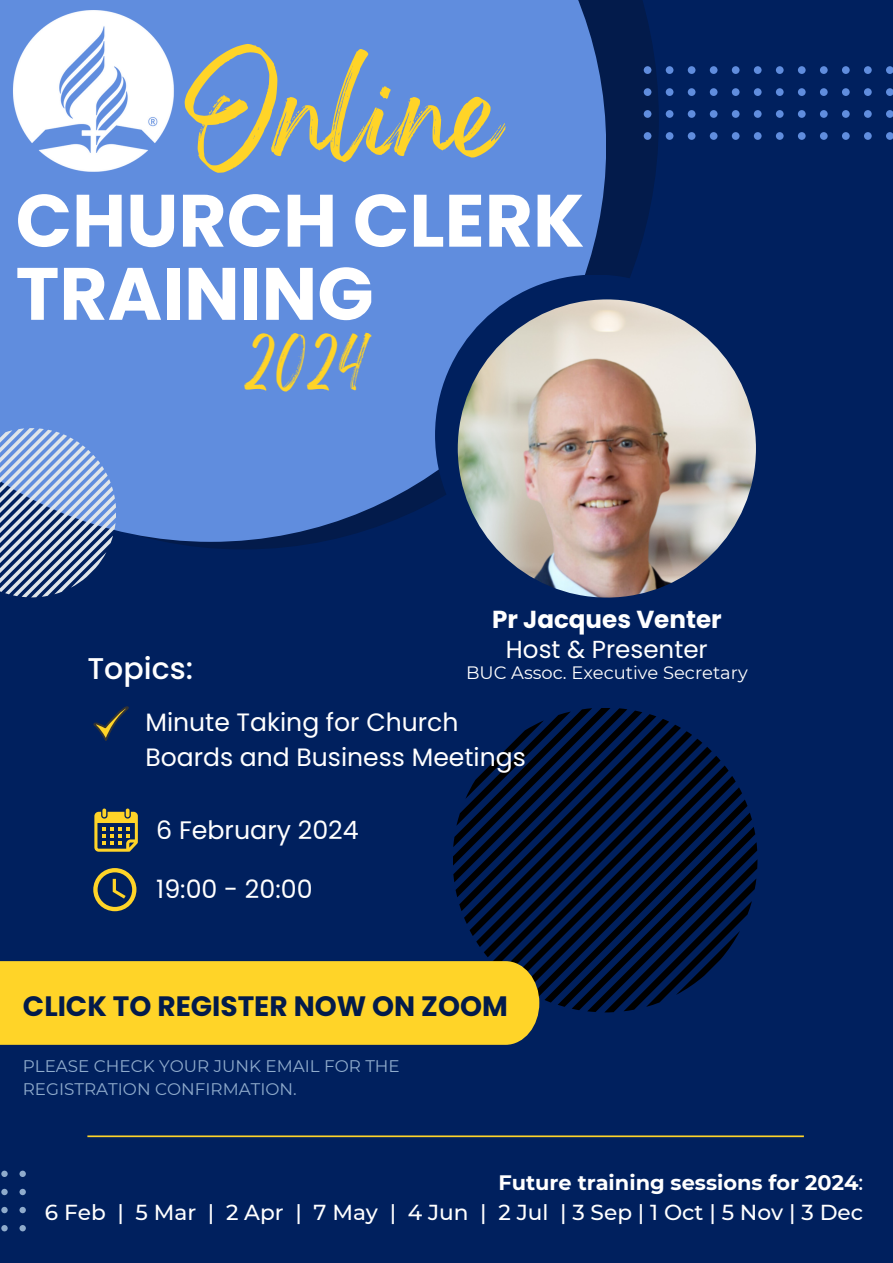
<style>
.page{position:relative;width:893px;height:1263px;background:#00205e}
.page>*{position:absolute;margin:0;border:0;box-sizing:border-box;transform-origin:0 0}
.t1{font:91.88px "Gellatio";color:#ffd428}
.t2{font:700 74.03px/73.1px "Poppins";color:#fff}
.t3{font:41.78px "Gellatio";color:#ffd428}
.t4{font:500 30px "Poppins";color:#fff}
.t5{font:700 28.05px "Poppins";color:#031b4b}
.t6{font:25.28px "Poppins";color:#fff}
.t7{font:25.05px/34.9px "Poppins";color:#fff}
.t8{font:700 24.6px "Poppins";color:#fff}
.t9{font:24.6px "Poppins";color:#fff}
.t10{font:500 21.67px "Montserrat";color:#fff}
.t11{font:700 20.92px "Montserrat";color:#fff}
.t12{font:17.92px "Montserrat";color:#fff}
.t13{font:16.8px/23.1px "Montserrat";color:#8fabcc}
.s1{font-weight:500}
</style>
<div class="page">
<svg style="left:168px;top:0;width:491px;height:549px;fill:#031b4b"></svg>
<div style="left:0;top:0;width:606px;height:542px;background:#608dde"></div>
<div style="left:435px;top:275px;width:321px;height:320px;background:#00205e;border-radius:50%"></div>
<img style="left:458px;top:299px;width:298px;height:298px;border-radius:50%">
<svg style="left:93px;top:706px;width:36px;height:35px"></svg>
<svg style="left:94px;top:808px;width:44px;height:44px"></svg>
<svg style="left:93px;top:868px;width:43px;height:43px"></svg>
<div style="left:644px;top:66px;width:7px;height:8px;background:#608dde;border-radius:50%"></div>
<div style="left:666px;top:66px;width:7px;height:8px;background:#608dde;border-radius:50%"></div>
<div style="left:688px;top:66px;width:7px;height:8px;background:#608dde;border-radius:50%"></div>
<div style="left:710px;top:66px;width:7px;height:8px;background:#608dde;border-radius:50%"></div>
<div style="left:732px;top:66px;width:7px;height:8px;background:#608dde;border-radius:50%"></div>
<div style="left:754px;top:66px;width:7px;height:8px;background:#608dde;border-radius:50%"></div>
<div style="left:776px;top:66px;width:7px;height:8px;background:#608dde;border-radius:50%"></div>
<div style="left:644px;top:88px;width:7px;height:8px;background:#608dde;border-radius:50%"></div>
<div style="left:666px;top:88px;width:7px;height:8px;background:#608dde;border-radius:50%"></div>
<div style="left:688px;top:88px;width:7px;height:8px;background:#608dde;border-radius:50%"></div>
<div style="left:710px;top:88px;width:7px;height:8px;background:#608dde;border-radius:50%"></div>
<div style="left:732px;top:88px;width:7px;height:8px;background:#608dde;border-radius:50%"></div>
<div style="left:754px;top:88px;width:7px;height:8px;background:#608dde;border-radius:50%"></div>
<div style="left:776px;top:88px;width:7px;height:8px;background:#608dde;border-radius:50%"></div>
<div style="left:644px;top:110px;width:7px;height:8px;background:#608dde;border-radius:50%"></div>
<div style="left:666px;top:110px;width:7px;height:8px;background:#608dde;border-radius:50%"></div>
<div style="left:688px;top:110px;width:7px;height:8px;background:#608dde;border-radius:50%"></div>
<div style="left:710px;top:110px;width:7px;height:8px;background:#608dde;border-radius:50%"></div>
<div style="left:732px;top:110px;width:7px;height:8px;background:#608dde;border-radius:50%"></div>
<div style="left:754px;top:110px;width:7px;height:8px;background:#608dde;border-radius:50%"></div>
<div style="left:776px;top:110px;width:7px;height:8px;background:#608dde;border-radius:50%"></div>
<div style="left:644px;top:132px;width:7px;height:8px;background:#608dde;border-radius:50%"></div>
<div style="left:666px;top:132px;width:7px;height:8px;background:#608dde;border-radius:50%"></div>
<div style="left:688px;top:132px;width:7px;height:8px;background:#608dde;border-radius:50%"></div>
<div style="left:710px;top:132px;width:7px;height:8px;background:#608dde;border-radius:50%"></div>
<div style="left:732px;top:132px;width:7px;height:8px;background:#608dde;border-radius:50%"></div>
<div style="left:754px;top:132px;width:7px;height:8px;background:#608dde;border-radius:50%"></div>
<div style="left:776px;top:132px;width:7px;height:8px;background:#608dde;border-radius:50%"></div>
<div style="left:798px;top:66px;width:7px;height:8px;background:#608dde;border-radius:50%"></div>
<div style="left:820px;top:66px;width:7px;height:8px;background:#608dde;border-radius:50%"></div>
<div style="left:842px;top:66px;width:7px;height:8px;background:#608dde;border-radius:50%"></div>
<div style="left:864px;top:66px;width:7px;height:8px;background:#608dde;border-radius:50%"></div>
<svg style="left:886px;top:66px;width:7px;height:8px"></svg>
<div style="left:798px;top:88px;width:7px;height:8px;background:#608dde;border-radius:50%"></div>
<div style="left:820px;top:88px;width:7px;height:8px;background:#608dde;border-radius:50%"></div>
<div style="left:842px;top:88px;width:7px;height:8px;background:#608dde;border-radius:50%"></div>
<div style="left:864px;top:88px;width:7px;height:8px;background:#608dde;border-radius:50%"></div>
<svg style="left:886px;top:88px;width:7px;height:8px"></svg>
<div style="left:798px;top:110px;width:7px;height:8px;background:#608dde;border-radius:50%"></div>
<div style="left:820px;top:110px;width:7px;height:8px;background:#608dde;border-radius:50%"></div>
<div style="left:842px;top:110px;width:7px;height:8px;background:#608dde;border-radius:50%"></div>
<div style="left:864px;top:110px;width:7px;height:8px;background:#608dde;border-radius:50%"></div>
<svg style="left:886px;top:110px;width:7px;height:8px"></svg>
<div style="left:798px;top:132px;width:7px;height:8px;background:#608dde;border-radius:50%"></div>
<div style="left:820px;top:132px;width:7px;height:8px;background:#608dde;border-radius:50%"></div>
<div style="left:842px;top:132px;width:7px;height:8px;background:#608dde;border-radius:50%"></div>
<div style="left:864px;top:132px;width:7px;height:8px;background:#608dde;border-radius:50%"></div>
<svg style="left:886px;top:132px;width:7px;height:8px"></svg>
<svg style="left:453px;top:708px;width:304px;height:304px"></svg>
<img style="left:13px;top:10px;width:161px;height:162px">
<svg style="left:0;top:428px;width:116px;height:169px"></svg>
<div style="left:0;top:961px;width:539px;height:84px;background:#ffd428"></div>
<hr style="left:87px;top:1135px;width:717px;height:2px;background:#ffd428">
<div style="left:1px;top:1170px;width:7px;height:7px;background:#8fabcc;border-radius:50%"></div>
<div style="left:19px;top:1170px;width:7px;height:7px;background:#8fabcc;border-radius:50%"></div>
<div style="left:1px;top:1189px;width:7px;height:6px;background:#8fabcc;border-radius:50%"></div>
<div style="left:19px;top:1189px;width:7px;height:6px;background:#8fabcc;border-radius:50%"></div>
<div style="left:1px;top:1207px;width:7px;height:6px;background:#8fabcc;border-radius:50%"></div>
<div style="left:19px;top:1207px;width:7px;height:6px;background:#8fabcc;border-radius:50%"></div>
<div style="left:1px;top:1225px;width:7px;height:6px;background:#8fabcc;border-radius:50%"></div>
<div style="left:19px;top:1225px;width:7px;height:6px;background:#8fabcc;border-radius:50%"></div>
<p class="t1" style="left:186px;top:91px;width:315px">Online</p>
<p class="t2" style="left:16px;top:184px;width:570px">CHURCH CLERK<br>TRAINING</p>
<p class="t3" style="left:244px;top:351px;width:126px">2024</p>
<h3 class="t4" style="left:87px;top:648px;width:107px">Topics:</h3>
<h5 class="t8" style="left:492px;top:603px;width:231px">Pr Jacques Venter</h5>
<h6 class="t9" style="left:506px;top:632px;width:203px">Host &amp; Presenter</h6>
<p class="t12" style="left:466px;top:662px;width:283px">BUC Assoc. Executive Secretary</p>
<h1 class="t7" style="left:145px;top:705px;width:382px">Minute Taking for Church<br>Boards and Business Meetings</h1>
<p class="t6" style="left:156px;top:812px;width:204px">6 February 2024</p>
<h2 class="t6" style="left:156px;top:872px;width:158px">19:00 - 20:00</h2>
<p class="t5" style="left:23px;top:986px;width:486px">CLICK TO REGISTER NOW ON ZOOM</p>
<p class="t13" style="left:23px;top:1054px;width:378px">PLEASE CHECK YOUR JUNK EMAIL FOR THE<br>REGISTRATION CONFIRMATION.</p>
<p class="t11" style="left:498px;top:1169px;width:366px">Future training sessions for 2024<span class="s1">:</span></p>
<h4 class="t10" style="left:45px;top:1199px;width:820px">6Feb | 5Mar | 2Apr | 7May | 4Jun | 2Jul |3Sep|1Oct|5Nov|3Dec</h4>
</div>
